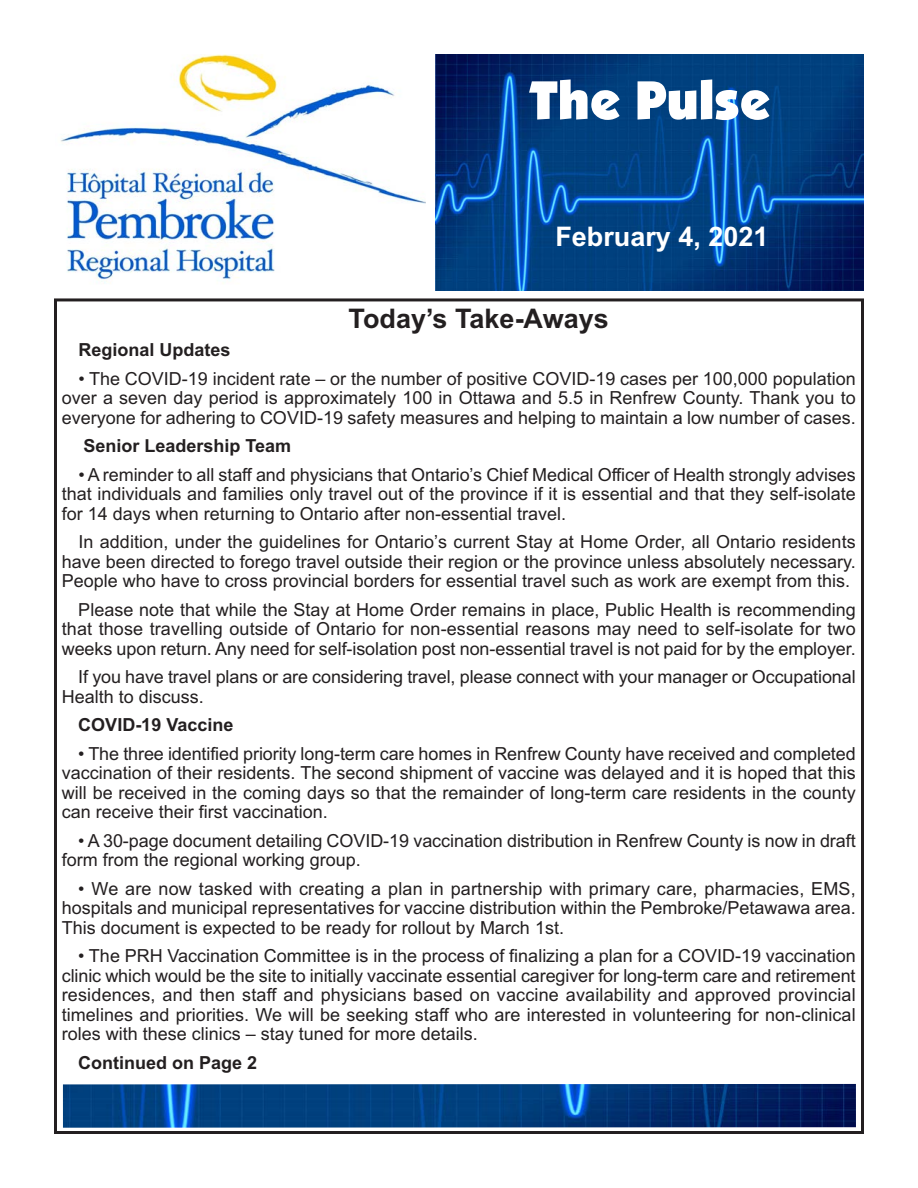
<style>
.page{position:relative;width:918px;height:1188px;background:#fff}
.page>*{position:absolute;margin:0;border:0;box-sizing:border-box;transform-origin:0 0}
.t1{font:54px "Boulder";color:#fff}
.t2{font:700 27px "Arial";color:#231f20}
.t3{font:700 27px "Arial";color:#fff}
.t4{font:18px/19.5px "Arial";color:#231f20;text-align:justify}
.t5{font:700 18px "Arial";color:#231f20}
</style>
<div class="page">
<img style="left:61px;top:54px;width:365px;height:230px">
<img style="left:435px;top:54px;width:429px;height:236px">
<img style="left:63px;top:1084px;width:793px;height:44px">
<p class="t1" style="left:529px;top:69px;width:242px">The Pulse</p>
<p class="t3" style="left:555px;top:227px;width:215px">February 4, 2021</p>
<p class="t2" style="left:349px;top:308px;width:262px">Today’s Take-Aways</p>
<p class="t5" style="left:78px;top:343px;width:154px">Regional Updates</p>
<p class="t4" style="left:62px;top:370px;width:796px;text-indent:17px">• The COVID-19 incident rate – or the number of positive COVID-19 cases per 100,000 population over a seven day period is approximately 100 in Ottawa and 5.5 in Renfrew County. Thank you to everyone for adhering to COVID-19 safety measures and helping to maintain a low number of cases.</p>
<p class="t5" style="left:83px;top:439px;width:209px">Senior Leadership Team</p>
<p class="t4" style="left:62px;top:466px;width:796px;text-indent:17px">• A reminder to all staff and physicians that Ontario’s Chief Medical Officer of Health strongly advises that individuals and families only travel out of the province if it is essential and that they self-isolate for 14 days when returning to Ontario after non-essential travel.</p>
<p class="t4" style="left:62px;top:534px;width:795px;text-indent:17px">In addition, under the guidelines for Ontario’s current Stay at Home Order, all Ontario residents have been directed to forego travel outside their region or the province unless absolutely necessary.<br>People who have to cross provincial borders for essential travel such as work are exempt from this.</p>
<p class="t4" style="left:62px;top:601px;width:795px;text-indent:17px">Please note that while the Stay at Home Order remains in place, Public Health is recommending that those travelling outside of Ontario for non-essential reasons may need to self-isolate for two weeks upon return. Any need for self-isolation post non-essential travel is not paid for by the employer.</p>
<p class="t4" style="left:62px;top:669px;width:795px;text-indent:17px">If you have travel plans or are considering travel, please connect with your manager or Occupational<br>Health to discuss.</p>
<p class="t5" style="left:78px;top:718px;width:157px">COVID-19 Vaccine</p>
<p class="t4" style="left:62px;top:745px;width:796px;text-indent:17px">• The three identified priority long-term care homes in Renfrew County have received and completed vaccination of their residents. The second shipment of vaccine was delayed and it is hoped that this will be received in the coming days so that the remainder of long-term care residents in the county can receive their first vaccination.</p>
<p class="t4" style="left:62px;top:832px;width:796px;text-indent:17px">• A 30-page document detailing COVID-19 vaccination distribution in Renfrew County is now in draft form from the regional working group.</p>
<p class="t4" style="left:62px;top:880px;width:796px;text-indent:17px">• We are now tasked with creating a plan in partnership with primary care, pharmacies, EMS, hospitals and municipal representatives for vaccine distribution within the Pembroke/Petawawa area.<br>This document is expected to be ready for rollout by March 1st.</p>
<p class="t4" style="left:62px;top:948px;width:796px;text-indent:17px">• The PRH Vaccination Committee is in the process of finalizing a plan for a COVID-19 vaccination clinic which would be the site to initially vaccinate essential caregiver for long-term care and retirement residences, and then staff and physicians based on vaccine availability and approved provincial timelines and priorities. We will be seeking staff who are interested in volunteering for non-clinical roles with these clinics – stay tuned for more details.</p>
<p class="t5" style="left:78px;top:1056px;width:181px">Continued on Page 2</p>
</div>
